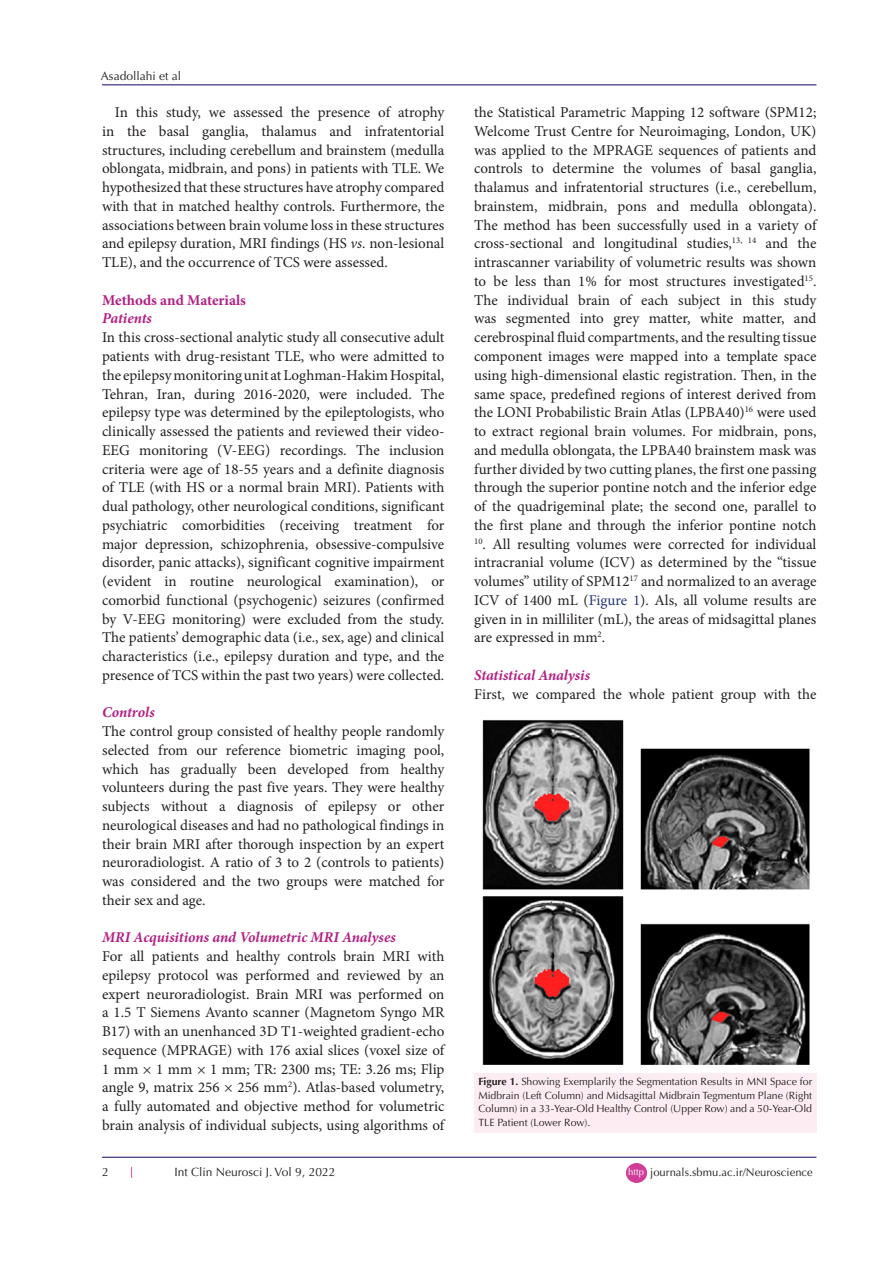
<style>
.page{position:relative;width:893px;height:1263px;background:#fff}
.page>*{position:absolute;margin:0;border:0;box-sizing:border-box;transform-origin:0 0}
.t1{font:15px/18.8px "Minion Pro";letter-spacing:-.005em;color:#231f20;text-align:justify}
.t2{font:italic 700 15px "Minion Pro";letter-spacing:-.005em;color:#b31f83}
.t3{font:700 15px "Minion Pro";color:#b31f83}
.t4{font:12px "Optima LT Std";color:#231f20}
.t5{font:11.25px "Optima LT Std";color:#231f20}
.t6{font:10.5px/13.5px "Optima LT Std";color:#231f20;text-align:justify}
.s1{font-style:italic}
.s2{color:#273578}
.s3{font-weight:700}
.s4{font-size:9.6px;color:#fff}
</style>
<div class="page">
<hr style="left:102px;top:85px;width:714px;height:1px;background:#190066">
<hr style="left:102px;top:1157px;width:714px;height:1px;background:#190066">
<div style="left:627px;top:1164px;width:19px;height:18px;background:#d03c96;border-radius:50%"></div>
<div style="left:626px;top:1163px;width:21px;height:20px;border:1px solid #d03c96;border-radius:50%"></div>
<div style="left:474px;top:1073px;width:342px;height:59px;background:#fdedf2"></div>
<img style="left:482px;top:720px;width:328px;height:345px">
<p class="t4" style="left:101px;top:69px;width:82px">Asadollahi et al</p>
<p class="t1" style="left:102px;top:103px;width:344px;text-indent:13px">In this study, we assessed the presence of atrophy in the basal ganglia, thalamus and infratentorial structures, including cerebellum and brainstem (medulla oblongata, midbrain, and pons) in patients with TLE. We hypothesized that these structures have atrophy compared with that in matched healthy controls. Furthermore, the associations between brain volume loss in these structures and epilepsy duration, MRI findings (HS <span class="s1">vs.</span> non-lesional TLE), and the occurrence of TCS were assessed.</p>
<p class="t3" style="left:102px;top:289px;width:145px">Methods and Materials</p>
<p class="t2" style="left:102px;top:308px;width:51px">Patients</p>
<p class="t1" style="left:102px;top:328px;width:344px">In this cross-sectional analytic study all consecutive adult patients with drug-resistant TLE, who were admitted to the epilepsy monitoring unit at Loghman-Hakim Hospital, Tehran, Iran, during 2016-2020, were included. The epilepsy type was determined by the epileptologists, who clinically assessed the patients and reviewed their video-EEG monitoring (V-EEG) recordings. The inclusion criteria were age of 18-55 years and a definite diagnosis of TLE (with HS or a normal brain MRI). Patients with dual pathology, other neurological conditions, significant psychiatric comorbidities (receiving treatment for major depression, schizophrenia, obsessive-compulsive disorder, panic attacks), significant cognitive impairment (evident in routine neurological examination), or comorbid functional (psychogenic) seizures (confirmed by V-EEG monitoring) were excluded from the study.<br>The patients’ demographic data (i.e., sex, age) and clinical characteristics (i.e., epilepsy duration and type, and the presence of TCS within the past two years) were collected.</p>
<p class="t2" style="left:102px;top:702px;width:54px">Controls</p>
<p class="t1" style="left:102px;top:722px;width:344px">The control group consisted of healthy people randomly selected from our reference biometric imaging pool, which has gradually been developed from healthy volunteers during the past five years. They were healthy subjects without a diagnosis of epilepsy or other neurological diseases and had no pathological findings in their brain MRI after thorough inspection by an expert neuroradiologist. A ratio of 3 to 2 (controls to patients) was considered and the two groups were matched for their sex and age.</p>
<p class="t2" style="left:102px;top:927px;width:295px">MRI Acquisitions and Volumetric MRI Analyses</p>
<p class="t1" style="left:102px;top:947px;width:344px">For all patients and healthy controls brain MRI with epilepsy protocol was performed and reviewed by an expert neuroradiologist. Brain MRI was performed on a 1.5 T Siemens Avanto scanner (Magnetom Syngo MR B17) with an unenhanced 3D T1-weighted gradient-echo sequence (MPRAGE) with 176 axial slices (voxel size of 1 mm × 1 mm × 1 mm; TR: 2300 ms; TE: 3.26 ms; Flip angle 9, matrix 256 × 256 mm<sup>2</sup>). Atlas-based volumetry, a fully automated and objective method for volumetric brain analysis of individual subjects, using algorithms of</p>
<p class="t1" style="left:474px;top:103px;width:344px">the Statistical Parametric Mapping 12 software (SPM12; Welcome Trust Centre for Neuroimaging, London, UK) was applied to the MPRAGE sequences of patients and controls to determine the volumes of basal ganglia, thalamus and infratentorial structures (i.e., cerebellum, brainstem, midbrain, pons and medulla oblongata).<br>The method has been successfully used in a variety of cross-sectional and longitudinal studies,<sup>13,</sup> <sup>14</sup> and the intrascanner variability of volumetric results was shown to be less than 1% for most structures investigated<sup>15</sup>.<br>The individual brain of each subject in this study was segmented into grey matter, white matter, and cerebrospinal fluid compartments, and the resulting tissue component images were mapped into a template space using high-dimensional elastic registration. Then, in the same space, predefined regions of interest derived from the LONI Probabilistic Brain Atlas (LPBA40)<sup>16</sup> were used to extract regional brain volumes. For midbrain, pons, and medulla oblongata, the LPBA40 brainstem mask was further divided by two cutting planes, the first one passing through the superior pontine notch and the inferior edge of the quadrigeminal plate; the second one, parallel to the first plane and through the inferior pontine notch</p>
<p class="t1" style="left:474px;top:534px;width:344px"><sup>10</sup>. All resulting volumes were corrected for individual intracranial volume (ICV) as determined by the “tissue volumes” utility of SPM12<sup>17</sup> and normalized to an average ICV of 1400 mL (<span class="s2">Figure 1</span>). Als, all volume results are given in in milliliter (mL), the areas of midsagittal planes are expressed in mm<sup>2</sup>.</p>
<p class="t2" style="left:474px;top:664px;width:117px">Statistical Analysis</p>
<p class="t1" style="left:474px;top:684px;width:344px">First, we compared the whole patient group with the</p>
<p class="t6" style="left:478px;top:1075px;width:335px"><span class="s3">Figure 1.</span> Showing Exemplarily the Segmentation Results in MNI Space for Midbrain (Left Column) and Midsagittal Midbrain Tegmentum Plane (Right Column) in a 33-Year-Old Healthy Control (Upper Row) and a 50-Year-Old TLE Patient (Lower Row).</p>
<p class="t4" style="left:102px;top:1165px;width:8px">2</p>
<p class="t4" style="left:174px;top:1165px;width:163px">Int Clin Neurosci J. Vol 9, 2022</p>
<p class="t5" style="left:628px;top:1166px;width:186px"><span class="s4">http</span> journals.sbmu.ac.ir/Neuroscience</p>
</div>
